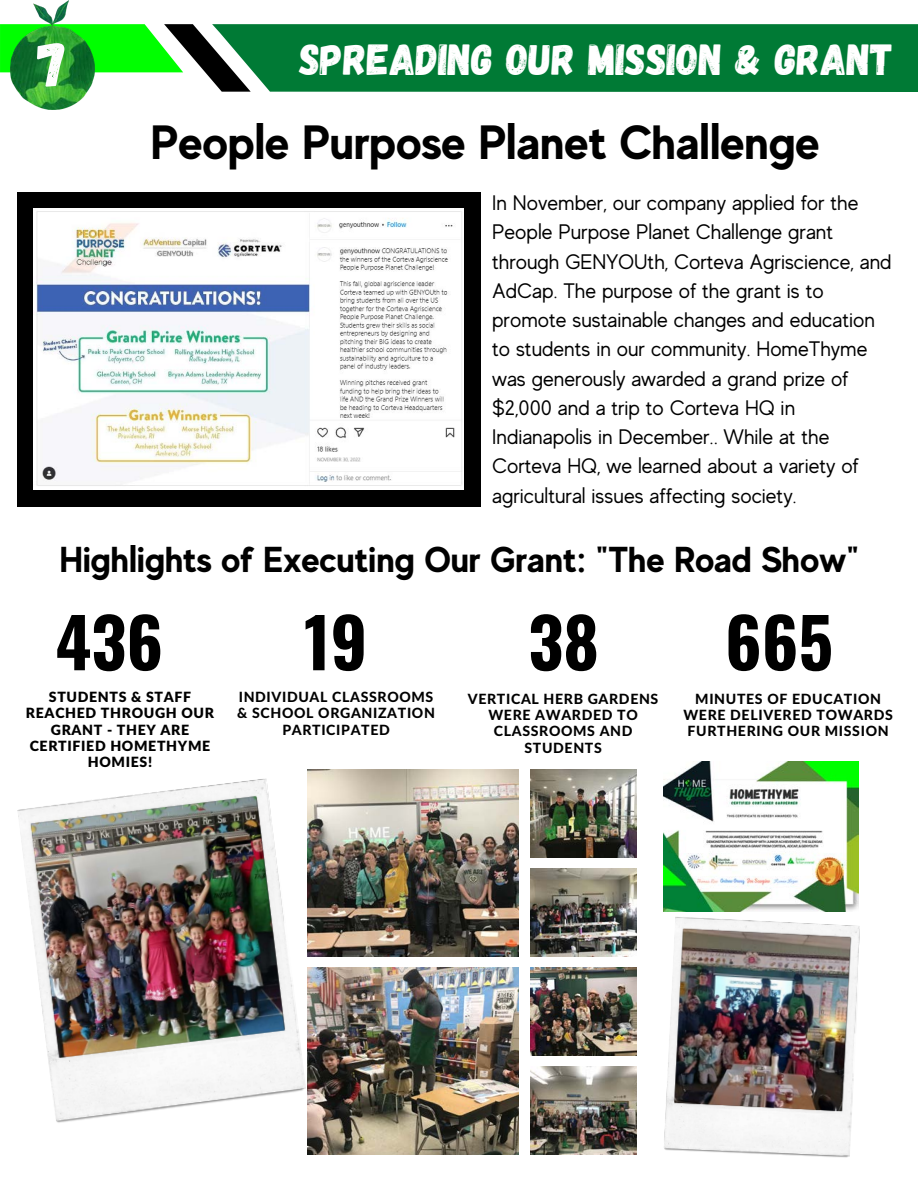
<style>
.page{position:relative;width:918px;height:1188px;background:#fff}
.page>*{position:absolute;margin:0;border:0;box-sizing:border-box;transform-origin:0 0}
.t1{font:700 68.25px "Oswald";color:#000}
.t2{font:63px "Gagalin";color:#fdfdfd}
.t3{font:700 48px "MADE Evolve Sans";color:#000}
.t4{font:43.5px "Gagalin";color:#fff}
.t5{font:700 36px "MADE Evolve Sans";color:#000}
.t6{font:21px/29.2px "MADE Evolve Sans";color:#000}
.t7{font:800 14.1px/16.2px "Lato Latin";letter-spacing:.045em;color:#000;text-align:center}
.t8{font:900 14.1px/16.2px "Lato Latin";letter-spacing:.045em;color:#000;text-align:center}
</style>
<div class="page">
<div style="left:251px;top:24px;width:667px;height:68px;background:#007a35"></div>
<svg style="left:0;top:24px;width:251px;height:68px"></svg>
<div style="left:17px;top:192px;width:463px;height:314px;background:#000"></div>
<img style="left:33px;top:209px;width:430px;height:280px">
<img style="left:664px;top:917px;width:196px;height:241px">
<img style="left:530px;top:967px;width:107px;height:88px">
<img style="left:530px;top:1066px;width:107px;height:88px">
<img style="left:307px;top:967px;width:212px;height:187px">
<img style="left:307px;top:769px;width:212px;height:187px">
<img style="left:530px;top:769px;width:107px;height:88px">
<img style="left:530px;top:868px;width:107px;height:88px">
<img style="left:17px;top:778px;width:289px;height:345px">
<img style="left:663px;top:761px;width:196px;height:151px">
<img style="left:11px;top:0;width:83px;height:109px">
<h2 class="t2" style="left:38px;top:23px;width:31px">7</h2>
<h3 class="t4" style="left:299px;top:31px;width:596px">SPREADING OUR MISSION &amp; GRANT</h3>
<h3 class="t3" style="left:151px;top:114px;width:671px">People Purpose Planet Challenge</h3>
<p class="t6" style="left:492px;top:188px;width:401px">In November, our company applied for the People Purpose Planet Challenge grant through GENYOUth, Corteva Agriscience, and AdCap. The purpose of the grant is to promote sustainable changes and education to students in our community. HomeThyme was generously awarded a grand prize of $2,000 and a trip to Corteva HQ in Indianapolis in December.. While at the Corteva HQ, we learned about a variety of agricultural issues affecting society.</p>
<h3 class="t5" style="left:59px;top:539px;width:801px">Highlights of Executing Our Grant: "The Road Show"</h3>
<h1 class="t1" style="left:56px;top:589px;width:109px">436</h1>
<p class="t8" style="left:26px;top:690px;width:190px">STUDENTS &amp; STAFF<br>REACHED THROUGH OUR<br>GRANT - THEY ARE<br>CERTIFIED HOMETHYME<br>HOMIES!</p>
<h1 class="t1" style="left:528px;top:589px;width:72px">38</h1>
<p class="t7" style="left:468px;top:692px;width:192px">VERTICAL HERB GARDENS<br>WERE AWARDED TO<br>CLASSROOMS AND<br>STUDENTS</p>
<h1 class="t1" style="left:304px;top:589px;width:65px">19</h1>
<p class="t7" style="left:237px;top:690px;width:199px">INDIVIDUAL CLASSROOMS &amp; SCHOOL ORGANIZATION<br>PARTICIPATED</p>
<h1 class="t1" style="left:725px;top:589px;width:110px">665</h1>
<p class="t7" style="left:683px;top:692px;width:211px">MINUTES OF EDUCATION<br>WERE DELIVERED TOWARDS<br>FURTHERING OUR MISSION</p>
</div>
